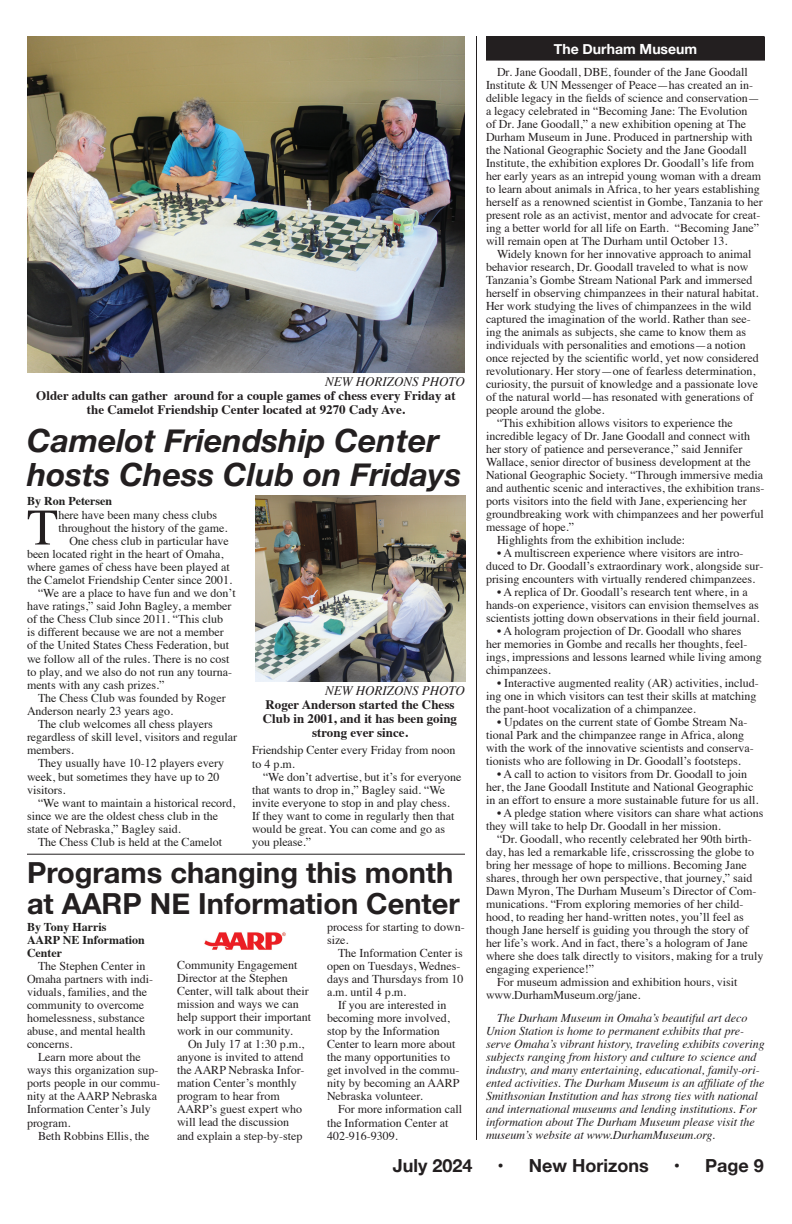
<style>
.page{position:relative;width:792px;height:1224px;background:#fff}
.page>*{position:absolute;margin:0;border:0;box-sizing:border-box;transform-origin:0 0}
.t1{font:51.3px "Times";color:#231f20}
.t2{font:italic 700 32px/34px "Helvetica Neue";color:#231f20}
.t3{font:700 29px/31px "Helvetica Neue";color:#231f20}
.t4{font:700 18px "Helvetica Neue";color:#231f20}
.t5{font:700 14px "Helvetica Neue";color:#fff}
.t6{font:700 13px/14px "Times";color:#231f20;text-align:center}
.t7{font:italic 13px "Times";color:#231f20}
.t8{font:12px/13px "Times";color:#231f20}
.t9{font:12px/13.1px "Times";color:#201f1e}
.t10{font:italic 12px/13px "Times";color:#231f20}
.x_msonospacing{font:700 12px/13px "Times";color:#201f1e}
</style>
<div class="page">
<img style="left:27px;top:36px;width:438px;height:336px">
<img style="left:255px;top:495px;width:210px;height:187px">
<hr style="left:27px;top:854px;width:438px;height:1px;background:#231f20">
<hr style="left:476px;top:36px;width:1px;height:1104px;background:#231f20">
<img style="left:204px;top:932px;width:82px;height:18px">
<div style="left:486px;top:37px;width:278px;height:23px;background:#231f20"></div>
<div style="left:486px;top:36px;width:279px;height:25px;border:1px solid #231f20"></div>
<p class="t7" style="left:325px;top:374px;width:141px">NEW HORIZONS PHOTO</p>
<p class="t6" style="left:36px;top:387px;width:421px">Older adults can gather around for a couple games of chess every Friday at the Camelot Friendship Center located at 9270 Cady Ave.</p>
<p class="t2" style="left:27px;top:424px;width:436px">Camelot Friendship Center hosts Chess Club on Fridays</p>
<p class="x_msonospacing" style="left:27px;top:494px;width:87px">By Ron Petersen</p>
<p class="t1" style="left:27px;top:479px;width:33px">T</p>
<p class="t9" style="left:58px;top:507px;width:171px">here have been many chess clubs throughout the history of the game.</p>
<p class="t9" style="left:27px;top:533px;width:207px;text-indent:42px">One chess club in particular have been located right in the heart of Omaha, where games of chess have been played at the Camelot Friendship Center since 2001.</p>
<p class="t9" style="left:27px;top:585px;width:210px;text-indent:11px">“We are a place to have fun and we don’t have ratings,” said John Bagley, a member of the Chess Club since 2011. “This club<br>is different because we are not a member of the United States Chess Federation, but we follow all of the rules. There is no cost to play, and we also do not run any tourna&shy;ments with any cash prizes.”</p>
<p class="t9" style="left:27px;top:690px;width:200px;text-indent:11px">The Chess Club was founded by Roger<br>Anderson nearly 23 years ago.</p>
<p class="t9" style="left:27px;top:716px;width:212px;text-indent:11px">The club welcomes all chess players regardless of skill level, visitors and regular members.</p>
<p class="t9" style="left:27px;top:756px;width:199px;text-indent:11px">They usually have 10-12 players every week, but sometimes they have up to 20 visitors.</p>
<p class="t9" style="left:27px;top:795px;width:210px;text-indent:11px">“We want to maintain a historical record, since we are the oldest chess club in the state of Nebraska,” Bagley said.</p>
<p class="t9" style="left:38px;top:835px;width:186px">The Chess Club is held at the Camelot</p>
<p class="t7" style="left:325px;top:683px;width:141px">NEW HORIZONS PHOTO</p>
<p class="t6" style="left:263px;top:696px;width:196px">Roger Anderson started the Chess<br>Club in 2001, and it has been going strong ever since.</p>
<p class="t9" style="left:252px;top:743px;width:205px">Friendship Center every Friday from noon to 4 p.m.</p>
<p class="t9" style="left:252px;top:769px;width:211px;text-indent:11px">“We don’t advertise, but it’s for everyone that wants to drop in,” Bagley said. “We invite everyone to stop in and play chess.<br>If they want to come in regularly then that would be great. You can come and go as you please.”</p>
<p class="t3" style="left:27px;top:858px;width:434px">Programs changing this month at AARP NE Information Center</p>
<p class="x_msonospacing" style="left:27px;top:919px;width:81px">By Tony Harris</p>
<p class="x_msonospacing" style="left:27px;top:932px;width:120px">AARP NE Information<br>Center</p>
<p class="t8" style="left:27px;top:958px;width:128px;text-indent:11px">The Stephen Center in<br>Omaha partners with indi&shy;viduals, families, and the community to overcome homelessness, substance abuse, and mental health concerns.</p>
<p class="t8" style="left:27px;top:1050px;width:135px;text-indent:11px">Learn more about the ways this organization sup&shy;ports people in our commu&shy;nity at the AARP Nebraska<br>Information Center’s July program.</p>
<p class="t8" style="left:38px;top:1128px;width:113px">Beth Robbins Ellis, the</p>
<p class="t8" style="left:327px;top:919px;width:139px">process for starting to down&shy;size.</p>
<p class="t8" style="left:327px;top:945px;width:138px;text-indent:11px">The Information Center is open on Tuesdays, Wednes&shy;days and Thursdays from 10 a.m. until 4 p.m.</p>
<p class="t8" style="left:327px;top:998px;width:134px;text-indent:11px">If you are interested in becoming more involved, stop by the Information<br>Center to learn more about the many opportunities to get involved in the commu&shy;nity by becoming an AARP<br>Nebraska volunteer.</p>
<p class="t8" style="left:327px;top:1102px;width:137px;text-indent:11px">For more information call the Information Center at<br>402-916-9309.</p>
<p class="t8" style="left:177px;top:957px;width:136px">Community Engagement<br>Director at the Stephen<br>Center, will talk about their mission and ways we can help support their important work in our community.</p>
<p class="t8" style="left:177px;top:1036px;width:129px;text-indent:11px">On July 17 at 1:30 p.m., anyone is invited to attend the AARP Nebraska Infor&shy;mation Center’s monthly program to hear from<br>AARP’s guest expert who will lead the discussion and explain a step-by-step</p>
<p class="t5" style="left:554px;top:38px;width:145px">The Durham Museum</p>
<p class="t8" style="left:486px;top:65px;width:278px;text-indent:11px">Dr. Jane Goodall, DBE, founder of the Jane Goodall Institute &amp; UN Messenger of Peace—has created an in&shy;delible legacy in the fields of science and conservation— a legacy celebrated in “Becoming Jane: The Evolution<br>of Dr. Jane Goodall,” a new exhibition opening at The Durham Museum in June. Produced in partnership with the National Geographic Society and the Jane Goodall Institute, the exhibition explores Dr. Goodall’s life from her early years as an intrepid young woman with a dream to learn about animals in Africa, to her years establishing herself as a renowned scientist in Gombe, Tanzania to her present role as an activist, mentor and advocate for creat&shy;ing a better world for all life on Earth. “Becoming Jane” will remain open at The Durham until October 13.</p>
<p class="t8" style="left:486px;top:247px;width:274px;text-indent:11px">Widely known for her innovative approach to animal behavior research, Dr. Goodall traveled to what is now Tanzania’s Gombe Stream National Park and immersed herself in observing chimpanzees in their natural habitat.<br>Her work studying the lives of chimpanzees in the wild captured the imagination of the world. Rather than see&shy;ing the animals as subjects, she came to know them as individuals with personalities and emotions—a notion once rejected by the scientific world, yet now considered revolutionary. Her story—one of fearless determination, curiosity, the pursuit of knowledge and a passionate love of the natural world—has resonated with generations of people around the globe.</p>
<p class="t8" style="left:486px;top:416px;width:280px;text-indent:11px">“This exhibition allows visitors to experience the incredible legacy of Dr. Jane Goodall and connect with her story of patience and perseverance,” said Jennifer Wallace, senior director of business development at the National Geographic Society. “Through immersive media and authentic scenic and interactives, the exhibition trans&shy;ports visitors into the field with Jane, experiencing her groundbreaking work with chimpanzees and her powerful message of hope.”</p>
<p class="t8" style="left:497px;top:533px;width:190px">Highlights from the exhibition include:</p>
<p class="t8" style="left:486px;top:546px;width:279px;text-indent:11px">• A multiscreen experience where visitors are intro&shy;duced to Dr. Goodall’s extraordinary work, alongside sur&shy;prising encounters with virtually rendered chimpanzees.</p>
<p class="t8" style="left:486px;top:585px;width:275px;text-align:center">• A replica of Dr. Goodall’s research tent where, in a hands-on experience, visitors can envision themselves as scientists jotting down observations in their field journal.</p>
<p class="t8" style="left:486px;top:624px;width:277px;text-indent:11px">• A hologram projection of Dr. Goodall who shares<br>her memories in Gombe and recalls her thoughts, feel&shy;ings, impressions and lessons learned while living among chimpanzees.</p>
<p class="t8" style="left:486px;top:676px;width:274px;text-indent:11px">• Interactive augmented reality (AR) activities, includ&shy;ing one in which visitors can test their skills at matching the pant-hoot vocalization of a chimpanzee.</p>
<p class="t8" style="left:486px;top:715px;width:269px;text-indent:11px">• Updates on the current state of Gombe Stream Na&shy;tional Park and the chimpanzee range in Africa, along with the work of the innovative scientists and conserva&shy;tionists who are following in Dr. Goodall’s footsteps.</p>
<p class="t8" style="left:486px;top:767px;width:274px;text-align:center">• A call to action to visitors from Dr. Goodall to join<br>her, the Jane Goodall Institute and National Geographic in an effort to ensure a more sustainable future for us all.</p>
<p class="t8" style="left:486px;top:806px;width:279px;text-indent:11px">• A pledge station where visitors can share what actions they will take to help Dr. Goodall in her mission.</p>
<p class="t8" style="left:486px;top:832px;width:279px;text-indent:11px">“Dr. Goodall, who recently celebrated her 90th birth&shy;day, has led a remarkable life, crisscrossing the globe to bring her message of hope to millions. Becoming Jane shares, through her own perspective, that journey,” said Dawn Myron, The Durham Museum’s Director of Com&shy;munications. “From exploring memories of her child&shy;hood, to reading her hand-written notes, you’ll feel as though Jane herself is guiding you through the story of her life’s work. And in fact, there’s a hologram of Jane where she does talk directly to visitors, making for a truly engaging experience!”</p>
<p class="t8" style="left:486px;top:975px;width:253px;text-indent:11px">For museum admission and exhibition hours, visit www.DurhamMuseum.org/jane.</p>
<p class="t10" style="left:486px;top:1013px;width:280px;text-indent:11px">The Durham Museum in Omaha’s beautiful art deco Union Station is home to permanent exhibits that pre&shy;serve Omaha’s vibrant history, traveling exhibits covering subjects ranging from history and culture to science and industry, and many entertaining, educational, family-ori&shy;ented activities. The Durham Museum is an affiliate of the Smithsonian Institution and has strong ties with national and international museums and lending institutions. For information about The Durham Museum please visit the museum’s website at www.DurhamMuseum.org.</p>
<p class="t4" style="left:393px;top:1152px;width:81px">July 2024</p>
<p class="t4" style="left:497px;top:1152px;width:153px">• New Horizons</p>
<p class="t4" style="left:674px;top:1152px;width:91px">• Page 9</p>
</div>
